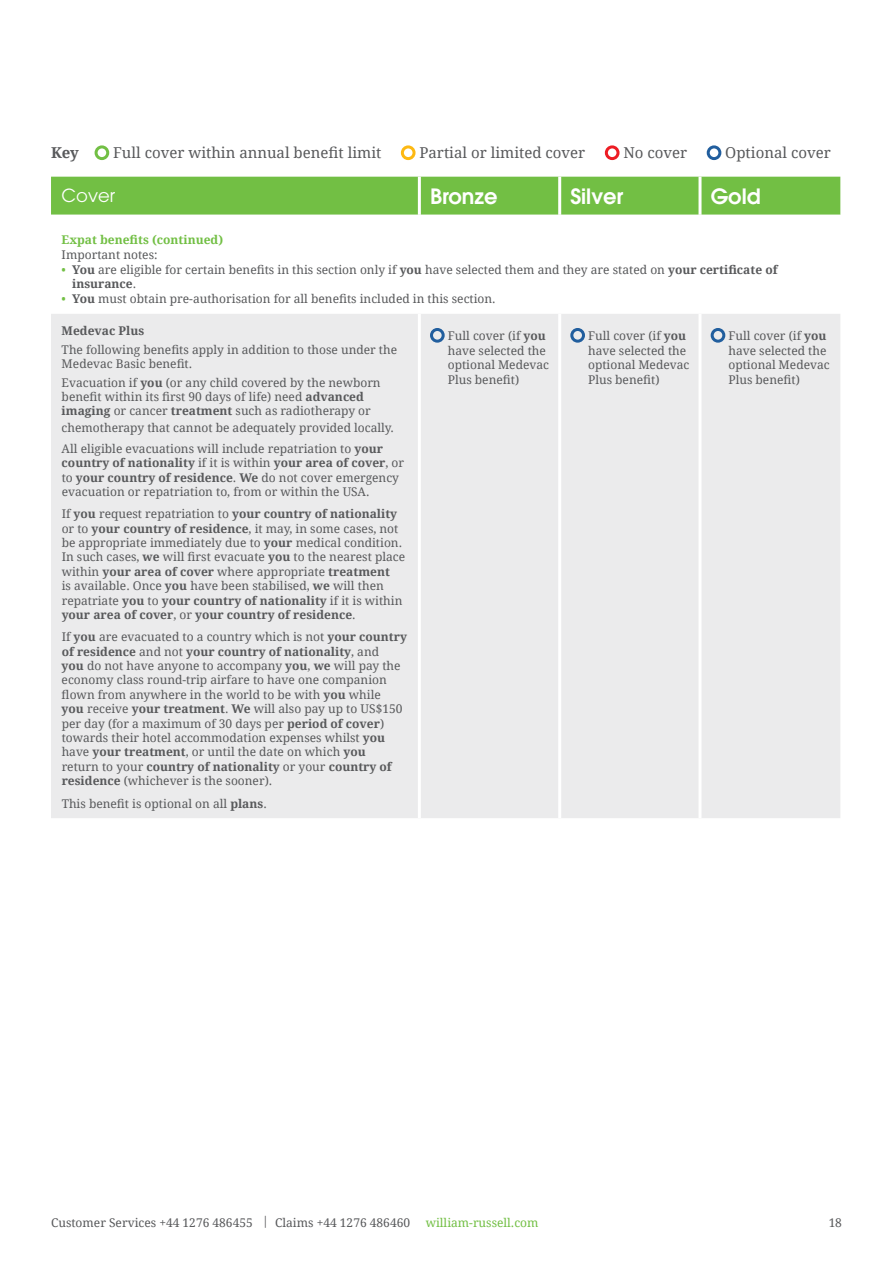
<style>
.page{position:relative;width:893px;height:1263px;background:#fff}
.page>*{position:absolute;margin:0;border:0;box-sizing:border-box;transform-origin:0 0}
.t1{font:600 21px "ITC Avant Garde Pro";color:#fff}
.t2{font:18px "ITC Avant Garde Pro";color:#fff}
.t3{font:15px "Droid Serif";color:#58595b}
.t4{font:700 15px "Droid Serif";color:#58595b}
.t5{font:12px/14.4px "Droid Serif";color:#58595b}
.t6{font:700 12px "Droid Serif";color:#72bf44}
.t7{font:12px "Droid Serif";color:#72bf44}
.t8{font:700 12px "Droid Serif";color:#58595b}
.s1{color:#72bf44}
.s2{font-weight:700}
</style>
<div class="page">
<div style="left:51px;top:314px;width:789px;height:504px;background:#ebebec"></div>
<hr style="left:418px;top:314px;width:3px;height:504px;background:#fff">
<hr style="left:558px;top:314px;width:3px;height:504px;background:#fff">
<div style="left:51px;top:177px;width:789px;height:38px;background:#72bf44"></div>
<hr style="left:698px;top:314px;width:3px;height:504px;background:#fff">
<div style="left:430px;top:328px;width:15px;height:15px;border:3px solid #215e9e;border-radius:50%"></div>
<div style="left:570px;top:328px;width:15px;height:15px;border:3px solid #215e9e;border-radius:50%"></div>
<div style="left:711px;top:328px;width:14px;height:15px;border:3px solid #215e9e;border-radius:50%"></div>
<div style="left:95px;top:145px;width:14px;height:15px;border:3px solid #72bf44;border-radius:50%"></div>
<div style="left:401px;top:145px;width:15px;height:15px;border:3px solid #fdb913;border-radius:50%"></div>
<div style="left:605px;top:145px;width:14px;height:15px;border:3px solid #ed1d24;border-radius:50%"></div>
<div style="left:707px;top:145px;width:14px;height:15px;border:3px solid #215e9e;border-radius:50%"></div>
<p class="t4" style="left:51px;top:142px;width:29px">Key</p>
<p class="t3" style="left:113px;top:142px;width:270px">Full cover within annual benefit limit</p>
<p class="t3" style="left:419px;top:142px;width:167px">Partial or limited cover</p>
<p class="t3" style="left:623px;top:142px;width:65px">No cover</p>
<p class="t3" style="left:725px;top:142px;width:107px">Optional cover</p>
<h2 class="t2" style="left:62px;top:184px;width:55px">Cover</h2>
<h1 class="t1" style="left:430px;top:183px;width:69px">Bronze</h1>
<h1 class="t1" style="left:570px;top:183px;width:54px">Silver</h1>
<h1 class="t1" style="left:711px;top:183px;width:51px">Gold</h1>
<p class="t6" style="left:62px;top:232px;width:163px">Expat benefits (continued)</p>
<p class="t5" style="left:62px;top:247px;width:97px">Important notes:</p>
<p class="t5" style="left:72px;top:262px;width:707px;text-indent:-11px"><span class="s1">•</span> <span class="s2">You</span> are eligible for certain benefits in this section only if <span class="s2">you</span> have selected them and they are stated on <span class="s2">your certificate of insurance</span>.</p>
<p class="t5" style="left:62px;top:291px;width:436px"><span class="s1">•</span> <span class="s2">You</span> must obtain pre-authorisation for all benefits included in this section.</p>
<p class="t8" style="left:62px;top:322px;width:84px">Medevac Plus</p>
<p class="t5" style="left:62px;top:342px;width:337px">The following benefits apply in addition to those under the<br>Medevac Basic benefit.</p>
<p class="t5" style="left:62px;top:375px;width:321px">Evacuation if <span class="s2">you</span> (or any child covered by the newborn benefit within its first 90 days of life) need <span class="s2">advanced imaging</span> or cancer <span class="s2">treatment</span> such as radiotherapy or</p>
<p class="t5" style="left:62px;top:417px;width:334px;line-height:20.7px">chemotherapy that cannot be adequately provided locally.<br>All eligible evacuations will include repatriation to <span class="s2">your</span></p>
<p class="t5" style="left:62px;top:455px;width:344px"><span class="s2">country of nationality</span> if it is within <span class="s2">your area of cover</span>, or to <span class="s2">your country of residence</span>. <span class="s2">We</span> do not cover emergency evacuation or repatriation to, from or within the USA.</p>
<p class="t5" style="left:62px;top:506px;width:345px">If <span class="s2">you</span> request repatriation to <span class="s2">your country of nationality </span>or to <span class="s2">your country of residence</span>, it may, in some cases, not be appropriate immediately due to <span class="s2">your</span> medical condition.<br>In such cases, <span class="s2">we</span> will first evacuate <span class="s2">you</span> to the nearest place within <span class="s2">your area of cover</span> where appropriate <span class="s2">treatment<br></span>is available. Once <span class="s2">you</span> have been stabilised, <span class="s2">we</span> will then repatriate <span class="s2">you</span> to <span class="s2">your country of nationality</span> if it is within <span class="s2">your area of cover</span>, or <span class="s2">your country of residence</span>.</p>
<p class="t5" style="left:62px;top:629px;width:347px">If <span class="s2">you</span> are evacuated to a country which is not <span class="s2">your country of residence</span> and not <span class="s2">your country of nationality</span>, and<br><span class="s2">you</span> do not have anyone to accompany <span class="s2">you</span>, <span class="s2">we</span> will pay the economy class round-trip airfare to have one companion flown from anywhere in the world to be with <span class="s2">you</span> while<br><span class="s2">you</span> receive <span class="s2">your treatment</span>. <span class="s2">We</span> will also pay up to US$150 per day (for a maximum of 30 days per <span class="s2">period of cover</span>) towards their hotel accommodation expenses whilst <span class="s2">you </span>have <span class="s2">your treatment</span>, or until the date on which <span class="s2">you<br></span>return to your <span class="s2">country of nationality</span> or your <span class="s2">country of residence</span> (whichever is the sooner).</p>
<p class="t5" style="left:62px;top:796px;width:207px">This benefit is optional on all <span class="s2">plans</span>.</p>
<p class="t5" style="left:448px;top:329px;width:103px">Full cover (if <span class="s2">you </span>have selected the optional Medevac<br>Plus benefit)</p>
<p class="t5" style="left:588px;top:329px;width:103px">Full cover (if <span class="s2">you </span>have selected the optional Medevac<br>Plus benefit)</p>
<p class="t5" style="left:728px;top:329px;width:103px">Full cover (if <span class="s2">you </span>have selected the optional Medevac<br>Plus benefit)</p>
<p class="t5" style="left:51px;top:1215px;width:361px">Customer Services +44 1276 486455 | Claims +44 1276 486460</p>
<p class="t7" style="left:426px;top:1214px;width:114px">william-russell.com</p>
<p class="t5" style="left:829px;top:1215px;width:15px">18</p>
</div>
